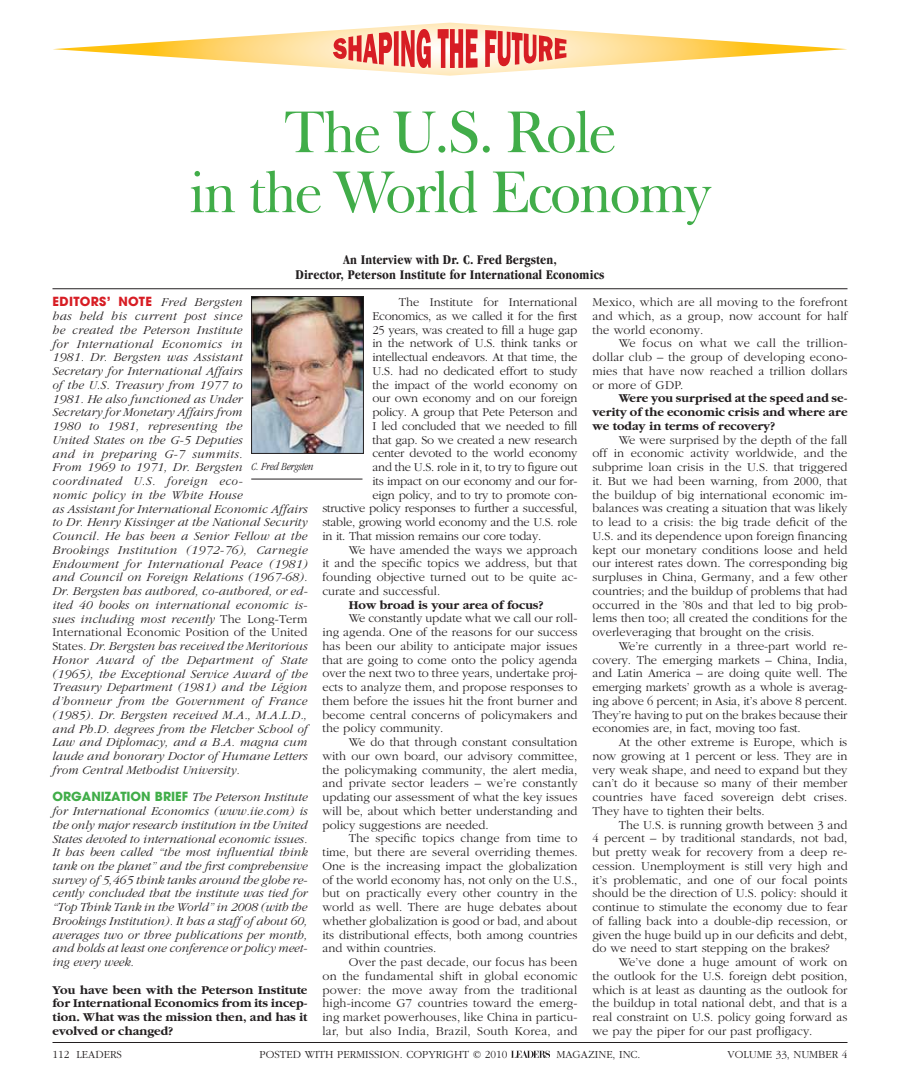
<style>
.page{position:relative;width:900px;height:1080px;background:#fff}
.page>*{position:absolute;margin:0;border:0;box-sizing:border-box;transform-origin:0 0}
.t1{font:60px/60px "Frys Baskerville BT";letter-spacing:-.04em;color:#41ad49;text-align:center}
.t2{font:700 condensed 13.75px/15px "Garamond";letter-spacing:.01em;color:#231f20;text-align:center}
.t3{font:300 12.5px/13.8px "Garamond";color:#231f20;text-align:justify}
.t4{font:italic 300 12.5px/13.8px "Garamond";letter-spacing:.015em;color:#231f20}
.t5{font:700 12.5px/13.8px "Garamond";color:#231f20;text-align:justify}
.t6{font:300 12.5px "Garamond";letter-spacing:-.02em;color:#231f20}
.t7{font:700 12.5px "Avant Garde";letter-spacing:.025em;color:#d71d24}
.t8{font:300 11.25px "Garamond";color:#231f20}
.t9{font:italic 300 condensed 11.25px "Garamond";color:#231f20}
.s1{font-family:"Garamond";font-weight:300;font-style:italic;color:#231f20}
.s2{font-style:normal}
.s3{font-family:"Avant Garde";font-weight:700;font-style:normal;color:#41ad49}
</style>
<div class="page">
<hr style="left:52px;top:1042px;width:796px;height:1px;background:#231f20">
<svg style="left:511px;top:1050px;width:39px;height:8px"></svg>
<svg style="left:53px;top:23px;width:794px;height:53px"></svg>
<svg style="left:333px;top:29px;width:98px;height:39px;background:#ea8679"></svg>
<svg style="left:438px;top:29px;width:40px;height:39px;background:#e56c6b"></svg>
<svg style="left:485px;top:30px;width:81px;height:37px;background:#eb877a"></svg>
<img style="left:253px;top:298px;width:109px;height:154px">
<div style="left:251px;top:296px;width:113px;height:158px;border:1px solid #231f20"></div>
<hr style="left:251px;top:479px;width:111px;height:1px;background:#231f20">
<hr style="left:52px;top:288px;width:796px;height:1px;background:#231f20">
<h1 class="t1" style="left:189px;top:100px;width:524px">The U.S. Role<br>in the World Economy</h1>
<p class="t2" style="left:295px;top:252px;width:311px">An Interview with Dr. C. Fred Bergsten,<br>Director, Peterson Institute for International Economics</p>
<p class="t7" style="left:52px;top:294px;width:191px">EDITORS’ NOTE <span class="s1">Fred Bergsten</span></p>
<p class="t4" style="left:52px;top:309px;width:258px">has held his current post since<br>he created the Peterson Institute<br>for International Economics in<br>1981. Dr. Bergsten was Assistant<br>Secretary for International Affairs<br>of the U.S. Treasury from 1977 to<br>1981. He also functioned as Under<br>Secretary for Monetary Affairs from<br>1980 to 1981, representing the<br>United States on the G-5 Deputies<br>and in preparing G-7 summits.<br>From 1969 to 1971, Dr. Bergsten coordinated U.S. foreign eco-<br>nomic policy in the White House<br>as Assistant for International Economic Affairs to Dr. Henry Kissinger at the National Security Council. He has been a Senior Fellow at the Brookings Institution (1972-76), Carnegie Endowment for International Peace (1981) and Council on Foreign Relations (1967-68).<br>Dr. Bergsten has authored, co-authored, or ed&shy;ited 40 books on international economic is&shy;sues including most recently <span class="s2">the Long-term international economic position of the united states</span>. Dr. Bergsten has received the Meritorious Honor Award of the Department of State (1965), the Exceptional Service Award of the Treasury Department (1981) and the Légion d’honneur from the Government of France (1985). Dr. Bergsten received M.A., M.A.L.D., and Ph.D. degrees from the Fletcher School of Law and Diplomacy, and a B.A. magna cum laude and honorary Doctor of Humane Letters from Central Methodist University.</p>
<p class="t4" style="left:52px;top:791px;width:257px;text-align:justify"><span class="s3">ORGANIZATION BRIEF</span> The Peterson Institute for International Economics (www.iie.com) is the only major research institution in the United States devoted to international economic issues.<br>It has been called “the most influential think tank on the planet” and the first comprehensive survey of 5,465 think tanks around the globe re&shy;cently concluded that the institute was tied for “Top Think Tank in the World” in 2008 (with the Brookings Institution). It has a staff of about 60, averages two or three publications per month, and holds at least one conference or policy meet&shy;ing every week.</p>
<p class="t5" style="left:52px;top:983px;width:257px">You have been with the Peterson Institute for International Economics from its incep&shy;tion. What was the mission then, and has it evolved or changed?</p>
<p class="t9" style="left:251px;top:460px;width:64px">C. Fred Bergsten</p>
<p class="t3" style="left:399px;top:296px;width:180px">the institute for international</p>
<p class="t6" style="left:372px;top:309px;width:206px">economics, as we called it for the first</p>
<p class="t3" style="left:372px;top:323px;width:206px">25 years, was created to fill a huge gap</p>
<p class="t3" style="left:372px;top:337px;width:206px">in the network of u.s. think tanks or</p>
<p class="t6" style="left:372px;top:351px;width:206px">intellectual endeavors. at that time, the</p>
<p class="t3" style="left:372px;top:364px;width:207px">u.s. had no dedicated effort to study</p>
<p class="t3" style="left:372px;top:378px;width:207px">the impact of the world economy on</p>
<p class="t3" style="left:372px;top:392px;width:206px">our own economy and on our foreign</p>
<p class="t3" style="left:372px;top:406px;width:206px">policy. a group that pete peterson and</p>
<p class="t3" style="left:372px;top:419px;width:206px">i led concluded that we needed to fill</p>
<p class="t3" style="left:372px;top:433px;width:206px">that gap. so we created a new research</p>
<p class="t3" style="left:372px;top:447px;width:207px">center devoted to the world economy</p>
<p class="t3" style="left:372px;top:461px;width:207px">and the u.s. role in it, to try to figure out</p>
<p class="t3" style="left:372px;top:474px;width:207px">its impact on our economy and our for-</p>
<p class="t3" style="left:372px;top:488px;width:206px">eign policy, and to try to promote con-</p>
<p class="t3" style="left:322px;top:502px;width:256px">structive policy responses to further a successful,</p>
<p class="t3" style="left:322px;top:516px;width:256px">stable, growing world economy and the u.s. role</p>
<p class="t3" style="left:322px;top:529px;width:220px">in it. that mission remains our core today.</p>
<p class="t3" style="left:349px;top:543px;width:230px">we have amended the ways we approach</p>
<p class="t3" style="left:322px;top:557px;width:256px">it and the specific topics we address, but that</p>
<p class="t3" style="left:322px;top:571px;width:257px">founding objective turned out to be quite ac-</p>
<p class="t3" style="left:322px;top:584px;width:119px">curate and successful.</p>
<p class="t5" style="left:349px;top:598px;width:197px">How broad is your area of focus?</p>
<p class="t3" style="left:322px;top:612px;width:257px;text-indent:26px">we constantly update what we call our roll&shy;ing agenda. one of the reasons for our success has been our ability to anticipate major issues that are going to come onto the policy agenda over the next two to three years, undertake proj&shy;ects to analyze them, and propose responses to them before the issues hit the front burner and become central concerns of policymakers and the policy community.</p>
<p class="t3" style="left:322px;top:736px;width:257px;text-indent:26px">we do that through constant consultation with our own board, our advisory committee, the policymaking community, the alert media, and private sector leaders – we’re constantly updating our assessment of what the key issues will be, about which better understanding and policy suggestions are needed.</p>
<p class="t3" style="left:322px;top:832px;width:257px;text-indent:26px">the specific topics change from time to time, but there are several overriding themes. one is the increasing impact the globalization of the world economy has, not only on the u.s., but on practically every other country in the world as well. there are huge debates about whether globalization is good or bad, and about its distributional effects, both among countries and within countries.</p>
<p class="t3" style="left:322px;top:956px;width:257px;text-indent:26px">over the past decade, our focus has been on the fundamental shift in global economic power: the move away from the traditional high-income g7 countries toward the emerg&shy;ing market powerhouses, like china in particu&shy;lar, but also india, brazil, south Korea, and</p>
<p class="t3" style="left:592px;top:296px;width:256px">mexico, which are all moving to the forefront and which, as a group, now account for half the world economy.</p>
<p class="t3" style="left:592px;top:337px;width:257px;text-indent:26px">we focus on what we call the trillion&shy;dollar club – the group of developing econo&shy;mies that have now reached a trillion dollars or more of gdp.</p>
<p class="t5" style="left:592px;top:392px;width:257px;text-indent:26px">Were you surprised at the speed and se&shy;verity of the economic crisis and where are we today in terms of recovery?</p>
<p class="t3" style="left:592px;top:433px;width:257px;text-indent:26px">we were surprised by the depth of the fall off in economic activity worldwide, and the subprime loan crisis in the u.s. that triggered it. but we had been warning, from 2000, that the buildup of big international economic im&shy;balances was creating a situation that was likely to lead to a crisis: the big trade deficit of the u.s. and its dependence upon foreign financing kept our monetary conditions loose and held our interest rates down. the corresponding big surpluses in china, germany, and a few other countries; and the buildup of problems that had occurred in the ’80s and that led to big prob&shy;lems then too; all created the conditions for the overleveraging that brought on the crisis.</p>
<p class="t3" style="left:592px;top:639px;width:257px;text-indent:26px">we’re currently in a three-part world re&shy;covery. the emerging markets – china, india, and Latin america – are doing quite well. the emerging markets’ growth as a whole is averag&shy;ing above 6 percent; in asia, it’s above 8 percent. they’re having to put on the brakes because their economies are, in fact, moving too fast.</p>
<p class="t3" style="left:592px;top:736px;width:257px;text-indent:26px">at the other extreme is europe, which is now growing at 1 percent or less. they are in very weak shape, and need to expand but they can’t do it because so many of their member countries have faced sovereign debt crises. they have to tighten their belts.</p>
<p class="t3" style="left:592px;top:818px;width:257px;text-indent:26px">the u.s. is running growth between 3 and 4 percent – by traditional standards, not bad, but pretty weak for recovery from a deep re&shy;cession. unemployment is still very high and it’s problematic, and one of our focal points should be the direction of u.s. policy: should it continue to stimulate the economy due to fear of falling back into a double-dip recession, or given the huge build up in our deficits and debt, do we need to start stepping on the brakes?</p>
<p class="t3" style="left:592px;top:956px;width:257px;text-indent:26px">we’ve done a huge amount of work on the outlook for the u.s. foreign debt position, which is at least as daunting as the outlook for the buildup in total national debt, and that is a real constraint on u.s. policy going forward as we pay the piper for our past profligacy.</p>
<p class="t8" style="left:52px;top:1048px;width:71px">112 Leaders</p>
<p class="t8" style="left:259px;top:1048px;width:249px">posted with permission. copyright © 2010</p>
<p class="t8" style="left:556px;top:1048px;width:86px">magazine, inc.</p>
<p class="t8" style="left:728px;top:1048px;width:121px">volume 33, number 4</p>
</div>
